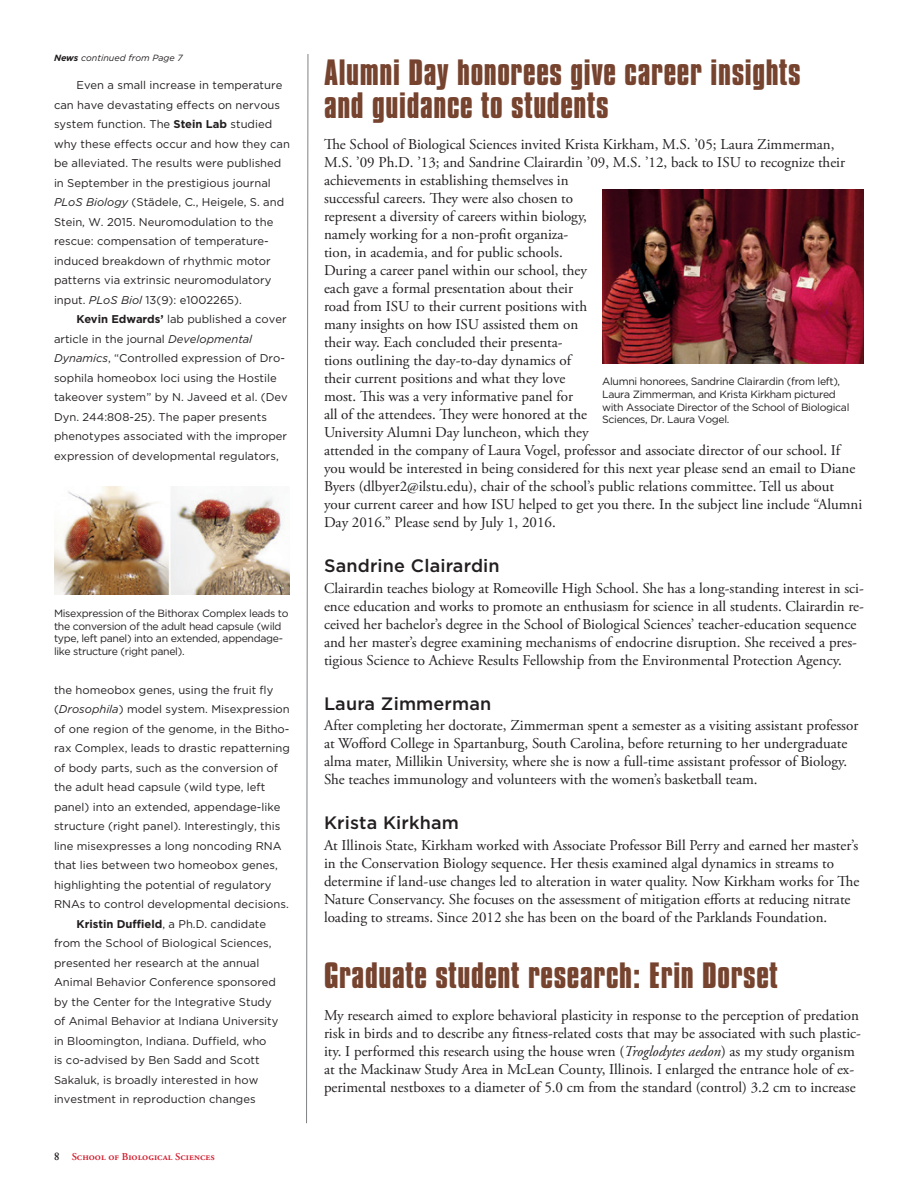
<style>
.page{position:relative;width:918px;height:1188px;background:#fff}
.page>*{position:absolute;margin:0;border:0;box-sizing:border-box;transform-origin:0 0}
.t1{font:700 31.5px/33px "Compacta BT";letter-spacing:.02em;color:#76432f}
.subhead{font:500 18px "Gotham";letter-spacing:.01em;color:#231f20}
._1st_paragraph{font:15px/18px "Adobe Garamond Pro";color:#231f20}
.sidebar_1st_paragrap{font:11.25px/19.5px "Gotham";color:#231f20}
.t2{font:10.5px/12.6px "Gotham";letter-spacing:-.03em;color:#231f20}
.t3{font:10.5px "Adobe Garamond Semibold SC";color:#d31c2d}
.t4{font:italic 9px "Gotham";color:#231f20}
.s1{font-weight:700}
.s2{font-style:italic}
.s3{font-size:12px;color:#231f20}
</style>
<div class="page">
<svg style="left:306px;top:54px;width:3px;height:1070px"></svg>
<img style="left:602px;top:189px;width:261px;height:174px">
<img style="left:54px;top:487px;width:236px;height:108px">
<p class="t4" style="left:54px;top:53px;width:130px"><span class="s1">News</span> continued from Page 7</p>
<p class="sidebar_1st_paragrap" style="left:54px;top:75px;width:237px;text-indent:22px">Even a small increase in temperature can have devastating effects on nervous system function. The <span class="s1">Stein Lab</span> studied why these effects occur and how they can be alleviated. The results were published in September in the prestigious journal <span class="s2">PLoS Biology</span> (Städele, C., Heigele, S. and Stein, W. 2015. Neuromodulation to the rescue: compensation of temperature&shy;induced breakdown of rhythmic motor patterns via extrinsic neuromodulatory input. <span class="s2">PLoS Biol</span> 13(9): e1002265).</p>
<p class="sidebar_1st_paragrap" style="left:54px;top:309px;width:235px;text-indent:22px"><span class="s1">Kevin Edwards’</span> lab published a cover article in the journal <span class="s2">Developmental Dynamics</span>, “Controlled expression of Dro&shy;sophila homeobox loci using the Hostile takeover system” by N. Javeed et al. (Dev Dyn. 244:808-25). The paper presents phenotypes associated with the improper expression of developmental regulators,</p>
<p class="t2" style="left:54px;top:607px;width:236px">Misexpression of the Bithorax Complex leads to the conversion of the adult head capsule (wild type, left panel) into an extended, appendage&shy;like structure (right panel).</p>
<p class="sidebar_1st_paragrap" style="left:54px;top:680px;width:237px">the homeobox genes, using the fruit fly (<span class="s2">Drosophila</span>) model system. Misexpression of one region of the genome, in the Bitho&shy;rax Complex, leads to drastic repatterning of body parts, such as the conversion of the adult head capsule (wild type, left panel) into an extended, appendage-like structure (right panel). Interestingly, this line misexpresses a long noncoding RNA that lies between two homeobox genes, highlighting the potential of regulatory RNAs to control developmental decisions.</p>
<p class="sidebar_1st_paragrap" style="left:54px;top:914px;width:226px;text-indent:22px"><span class="s1">Kristin Duffield</span>, a Ph.D. candidate from the School of Biological Sciences, presented her research at the annual Animal Behavior Conference sponsored by the Center for the Integrative Study of Animal Behavior at Indiana University in Bloomington, Indiana. Duffield, who<br>is co-advised by Ben Sadd and Scott Sakaluk, is broadly interested in how investment in reproduction changes</p>
<p class="t3" style="left:54px;top:1151px;width:162px"><span class="s3">8</span> School of Biological Sciences</p>
<p class="t1" style="left:324px;top:56px;width:478px">Alumni Day honorees give career insights and guidance to students</p>
<p class="_1st_paragraph" style="left:324px;top:136px;width:540px">The School of Biological Sciences invited Krista Kirkham, M.S. ’05; Laura Zimmerman, M.S. ’09 Ph.D. ’13; and Sandrine Clairardin ’09, M.S. ’12, back to ISU to recognize their achievements in establishing themselves in<br>successful careers. They were also chosen to<br>represent a diversity of careers within biology,<br>namely working for a non-profit organiza-<br>tion, in academia, and for public schools.<br>During a career panel within our school, they<br>each gave a formal presentation about their<br>road from ISU to their current positions with<br>many insights on how ISU assisted them on<br>their way. Each concluded their presenta-<br>tions outlining the day-to-day dynamics of<br>their current positions and what they love<br>most. This was a very informative panel for<br>all of the attendees. They were honored at the<br>University Alumni Day luncheon, which they<br>attended in the company of Laura Vogel, professor and associate director of our school. If you would be interested in being considered for this next year please send an email to Diane Byers (dlbyer2@ilstu.edu), chair of the school’s public relations committee. Tell us about your current career and how ISU helped to get you there. In the subject line include “Alumni Day 2016.” Please send by July 1, 2016.</p>
<p class="subhead" style="left:324px;top:554px;width:177px">Sandrine Clairardin</p>
<p class="_1st_paragraph" style="left:324px;top:579px;width:541px">Clairardin teaches biology at Romeoville High School. She has a long-standing interest in sci&shy;ence education and works to promote an enthusiasm for science in all students. Clairardin re&shy;ceived her bachelor’s degree in the School of Biological Sciences’ teacher-education sequence and her master’s degree examining mechanisms of endocrine disruption. She received a pres&shy;tigious Science to Achieve Results Fellowship from the Environmental Protection Agency.</p>
<p class="subhead" style="left:324px;top:692px;width:169px">Laura Zimmerman</p>
<p class="_1st_paragraph" style="left:324px;top:717px;width:536px">After completing her doctorate, Zimmerman spent a semester as a visiting assistant professor at Wofford College in Spartanburg, South Carolina, before returning to her undergraduate alma mater, Millikin University, where she is now a full-time assistant professor of Biology.<br>She teaches immunology and volunteers with the women’s basketball team.</p>
<p class="subhead" style="left:324px;top:811px;width:137px">Krista Kirkham</p>
<p class="_1st_paragraph" style="left:324px;top:836px;width:537px">At Illinois State, Kirkham worked with Associate Professor Bill Perry and earned her master’s in the Conservation Biology sequence. Her thesis examined algal dynamics in streams to determine if land-use changes led to alteration in water quality. Now Kirkham works for The Nature Conservancy. She focuses on the assessment of mitigation efforts at reducing nitrate loading to streams. Since 2012 she has been on the board of the Parklands Foundation.</p>
<p class="t1" style="left:324px;top:960px;width:455px">Graduate student research: Erin Dorset</p>
<p class="_1st_paragraph" style="left:324px;top:1007px;width:539px">My research aimed to explore behavioral plasticity in response to the perception of predation risk in birds and to describe any fitness-related costs that may be associated with such plastic&shy;ity. I performed this research using the house wren (<span class="s2">Troglodytes aedon</span>) as my study organism at the Mackinaw Study Area in McLean County, Illinois. I enlarged the entrance hole of ex&shy;perimental nestboxes to a diameter of 5.0 cm from the standard (control) 3.2 cm to increase</p>
<p class="t2" style="left:602px;top:375px;width:249px">Alumni honorees, Sandrine Clairardin (from left), Laura Zimmerman, and Krista Kirkham pictured with Associate Director of the School of Biological Sciences, Dr. Laura Vogel.</p>
</div>
